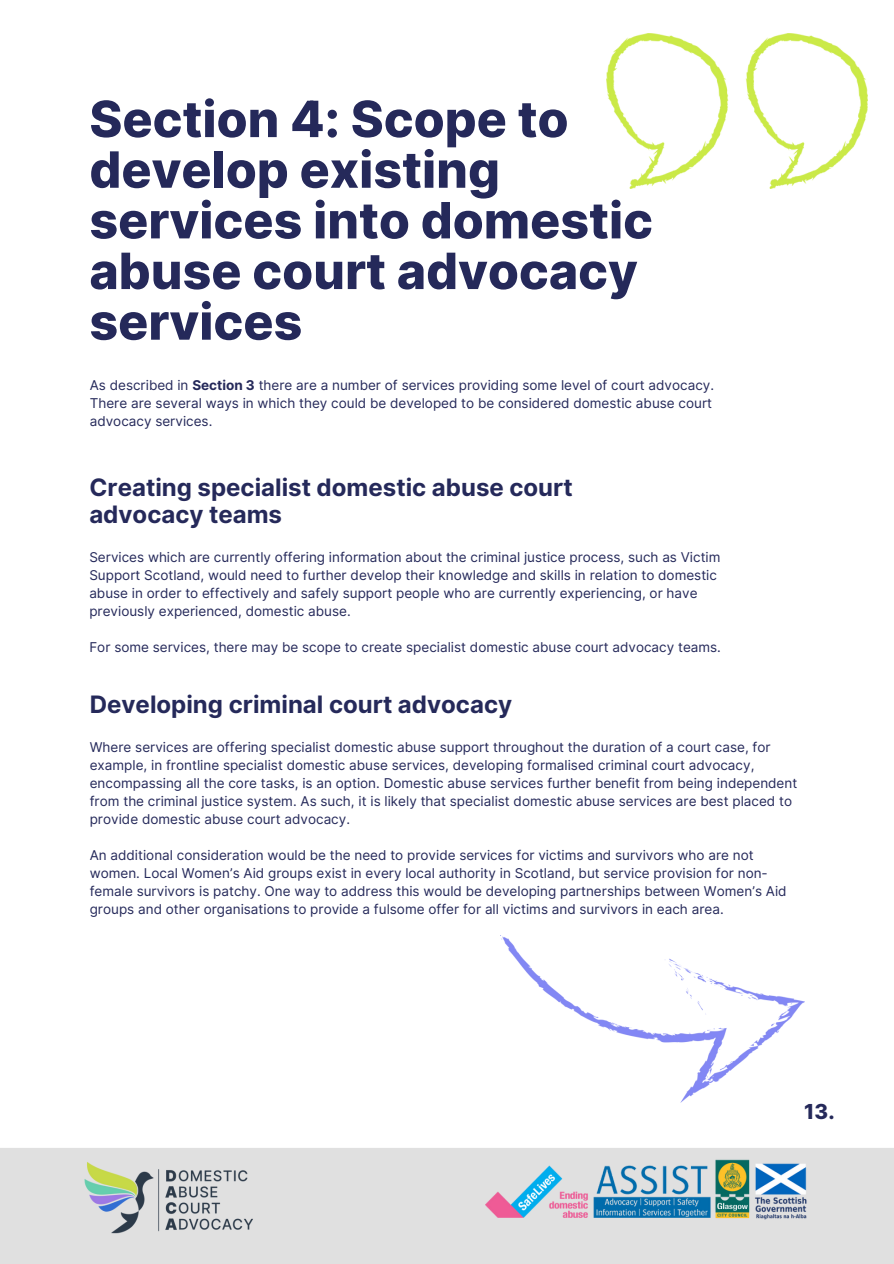
<style>
.page{position:relative;width:894px;height:1264px;background:#fff}
.page>*{position:absolute;margin:0;border:0;box-sizing:border-box;transform-origin:0 0}
.t1{font:800 50.1px/50.7px "Inter";color:#25295a}
.t2{font:700 24px/27px "Inter";color:#25295a}
.t3{font:800 20.7px "Inter";color:#25295a}
.t4{font:13.5px/18px "Inter";color:#25295a}
.s1{font-weight:700}
</style>
<div class="page">
<div style="left:0;top:1148px;width:893px;height:115px;background:#e0e0e0"></div>
<img style="left:79px;top:1152px;width:189px;height:90px">
<img style="left:474px;top:1148px;width:371px;height:91px">
<img style="left:606px;top:34px;width:261px;height:155px">
<img style="left:500px;top:935px;width:304px;height:167px">
<h1 class="t1" style="left:89px;top:93px;width:565px">Section 4: Scope to develop existing services into domestic abuse court advocacy services</h1>
<p class="t4" style="left:90px;top:376px;width:625px">As described in <span class="s1">Section 3</span> there are a number of services providing some level of court advocacy.<br>There are several ways in which they could be developed to be considered domestic abuse court advocacy services.</p>
<h2 class="t2" style="left:89px;top:474px;width:485px">Creating specialist domestic abuse court advocacy teams</h2>
<p class="t4" style="left:89px;top:547px;width:632px">Services which are currently offering information about the criminal justice process, such as Victim Support Scotland, would need to further develop their knowledge and skills in relation to domestic abuse in order to effectively and safely support people who are currently experiencing, or have previously experienced, domestic abuse.</p>
<p class="t4" style="left:89px;top:637px;width:633px">For some services, there may be scope to create specialist domestic abuse court advocacy teams.</p>
<h2 class="t2" style="left:90px;top:691px;width:424px">Developing criminal court advocacy</h2>
<p class="t4" style="left:90px;top:737px;width:708px">Where services are offering specialist domestic abuse support throughout the duration of a court case, for example, in frontline specialist domestic abuse services, developing formalised criminal court advocacy, encompassing all the core tasks, is an option. Domestic abuse services further benefit from being independent from the criminal justice system. As such, it is likely that specialist domestic abuse services are best placed to provide domestic abuse court advocacy.</p>
<p class="t4" style="left:90px;top:845px;width:698px">An additional consideration would be the need to provide services for victims and survivors who are not women. Local Women’s Aid groups exist in every local authority in Scotland, but service provision for non&shy;female survivors is patchy. One way to address this would be developing partnerships between Women’s Aid groups and other organisations to provide a fulsome offer for all victims and survivors in each area.</p>
<p class="t3" style="left:804px;top:1099px;width:32px">13.</p>
</div>
